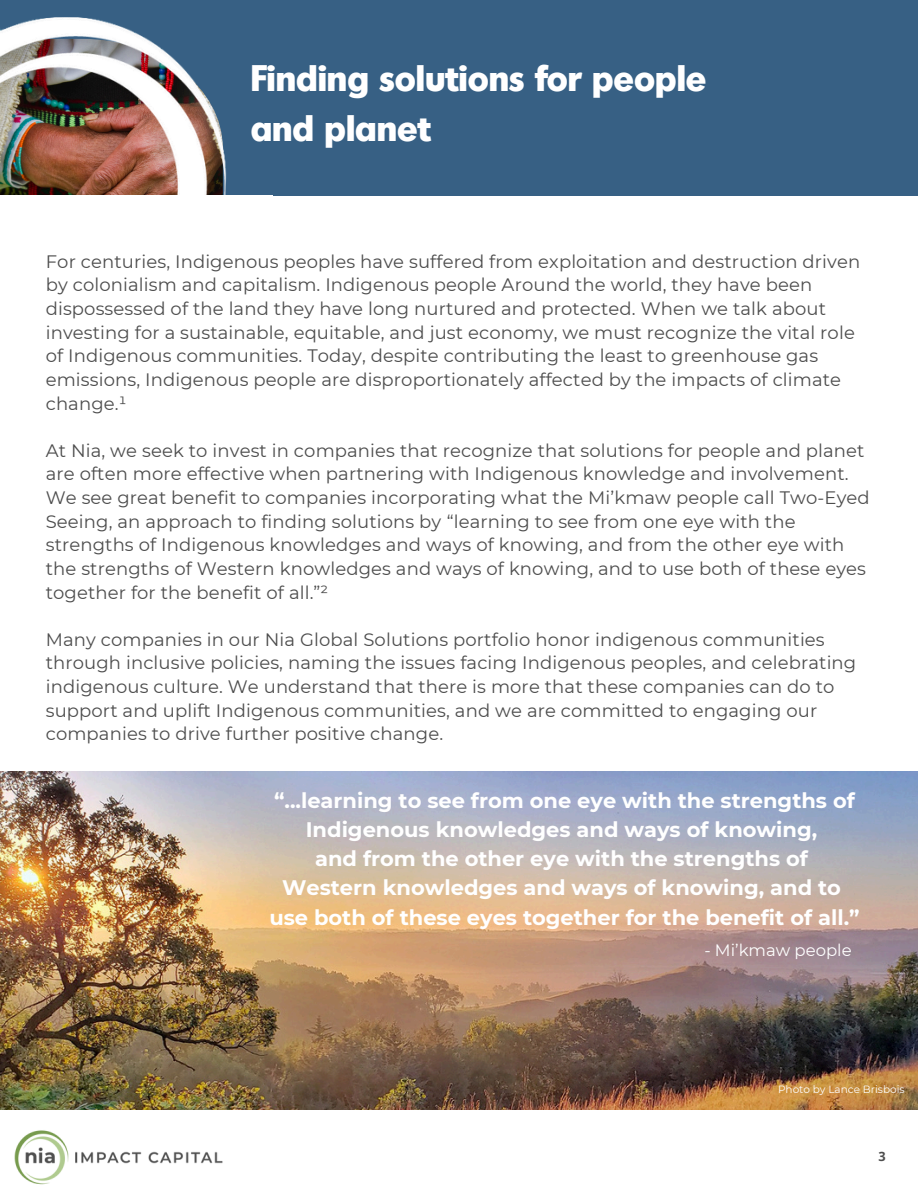
<style>
.page{position:relative;width:918px;height:1188px;background:#fff}
.page>*{position:absolute;margin:0;border:0;box-sizing:border-box;transform-origin:0 0}
.t1{font:800 36px/49.5px "Montreal Serial";color:#fff}
.t2{font:700 21px/29.2px "Montserrat";color:#fff;text-align:center}
.t3{font:18px/23.7px "Montserrat";letter-spacing:.005em;color:#4d4d4d}
.t4{font:16.5px "Montserrat";color:#fff}
.t5{font:700 12.75px "Open Sans";color:#4d4d4d}
.t6{font:10.5px "Montserrat";color:#fff}
</style>
<div class="page">
<img style="left:15px;top:1130px;width:208px;height:55px">
<img style="left:0;top:772px;width:918px;height:337px">
<img style="left:0;top:0;width:918px;height:196px">
<p class="t1" style="left:251px;top:52px;width:457px">Finding solutions for people and planet</p>
<h1 class="t3" style="left:46px;top:249px;width:816px">For centuries, Indigenous peoples have suffered from exploitation and destruction driven by colonialism and capitalism. Indigenous people Around the world, they have been dispossessed of the land they have long nurtured and protected. When we talk about investing for a sustainable, equitable, and just economy, we must recognize the vital role of Indigenous communities. Today, despite contributing the least to greenhouse gas emissions, Indigenous people are disproportionately affected by the impacts of climate change.¹</h1>
<p class="t3" style="left:46px;top:438px;width:826px">At Nia, we seek to invest in companies that recognize that solutions for people and planet are often more effective when partnering with Indigenous knowledge and involvement.<br>We see great benefit to companies incorporating what the Mi’kmaw people call Two-Eyed Seeing, an approach to finding solutions by “learning to see from one eye with the strengths of Indigenous knowledges and ways of knowing, and from the other eye with the strengths of Western knowledges and ways of knowing, and to use both of these eyes together for the benefit of all.”²</p>
<h3 class="t3" style="left:46px;top:627px;width:812px">Many companies in our Nia Global Solutions portfolio honor indigenous communities through inclusive policies, naming the issues facing Indigenous peoples, and celebrating indigenous culture. We understand that there is more that these companies can do to support and uplift Indigenous communities, and we are committed to engaging our companies to drive further positive change.</h3>
<h3 class="t2" style="left:269px;top:785px;width:592px">“...learning to see from one eye with the strengths of Indigenous knowledges and ways of knowing,<br>and from the other eye with the strengths of Western knowledges and ways of knowing, and to use both of these eyes together for the benefit of all.”</h3>
<h3 class="t4" style="left:704px;top:940px;width:149px">- Mi’kmaw people</h3>
<h2 class="t6" style="left:778px;top:1083px;width:128px">Photo by Lance Brisbois</h2>
<h3 class="t5" style="left:878px;top:1148px;width:9px">3</h3>
</div>
